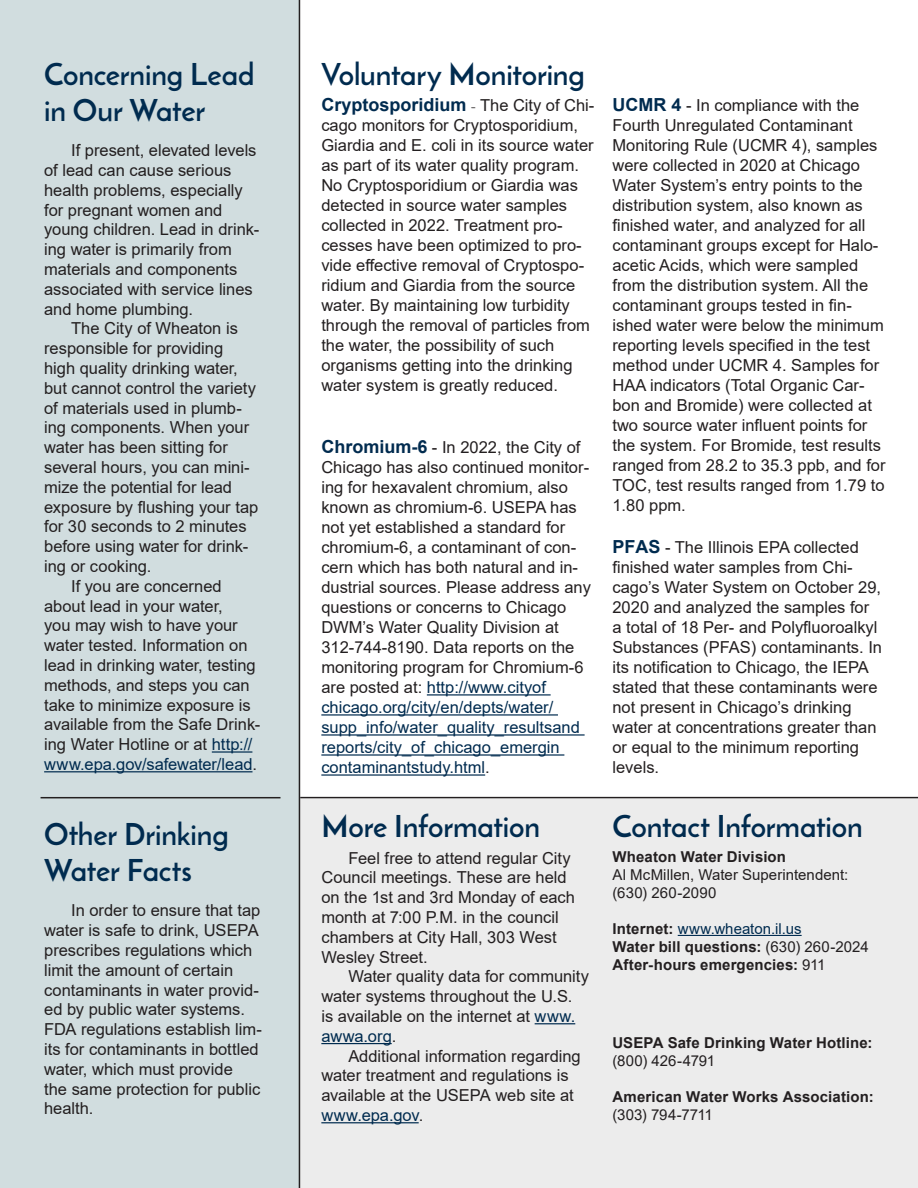
<style>
.page{position:relative;width:918px;height:1188px;background:#fff}
.page>*{position:absolute;margin:0;border:0;box-sizing:border-box;transform-origin:0 0}
.Blue_Subhead{font:700 30px/36px "Josefin Sans";letter-spacing:-.005em;color:#002b4f}
.t1{font:700 18px "Arial";color:#002b4f}
.Body_text{font:16.5px/20.1px "Arial";color:#231f20}
.t2{font:16.5px/20.1px "Arial";color:#002b4f}
.t3{font:700 15px/18px "Arial";letter-spacing:.01em;color:#231f20}
.t4{font:15px/18px "Arial";letter-spacing:.005em;color:#231f20}
.s1{color:#002b4f}
.s2{font-family:"Garamond";font-weight:400;font-size:16.5px;color:#231f20}
.s3{font-weight:400;font-size:16.5px;color:#231f20}
.s4{font-weight:700;font-size:18px;color:#002b4f}
.s5{color:#231f20}
.s6{font-weight:700}
.s7{font-weight:400;color:#002b4f}
.s8{font-weight:400}
</style>
<div class="page">
<div style="left:300px;top:799px;width:618px;height:389px;background:#ececec"></div>
<hr style="left:678px;top:935px;width:124px;height:1px;background:#002b4f">
<hr style="left:427px;top:694px;width:124px;height:2px;background:#002b4f">
<hr style="left:321px;top:714px;width:237px;height:2px;background:#002b4f">
<hr style="left:321px;top:734px;width:264px;height:2px;background:#002b4f">
<hr style="left:321px;top:754px;width:243px;height:2px;background:#002b4f">
<hr style="left:321px;top:774px;width:164px;height:2px;background:#002b4f">
<div style="left:0;top:0;width:299px;height:1188px;background:#d1dddf"></div>
<hr style="left:212px;top:751px;width:40px;height:2px;background:#002b4f">
<hr style="left:44px;top:771px;width:209px;height:1px;background:#002b4f">
<hr style="left:535px;top:1023px;width:40px;height:1px;background:#002b4f">
<hr style="left:321px;top:1043px;width:71px;height:1px;background:#002b4f">
<hr style="left:321px;top:1122px;width:98px;height:1px;background:#002b4f">
<hr style="left:300px;top:797px;width:618px;height:1px;background:#231f20">
<hr style="left:299px;top:0;width:1px;height:1188px;background:#231f20">
<hr style="left:41px;top:797px;width:239px;height:1px;background:#231f20">
<p class="Blue_Subhead" style="left:44px;top:56px;width:212px">Concerning Lead in Our Water</p>
<p class="Body_text" style="left:44px;top:140px;width:217px;text-indent:27px">If present, elevated levels of lead can cause serious health problems, especially for pregnant women and young children. Lead in drink&shy;ing water is primarily from materials and components associated with service lines and home plumbing.</p>
<p class="Body_text" style="left:44px;top:319px;width:216px;text-indent:27px">The City of Wheaton is responsible for providing high quality drinking water, but cannot control the variety of materials used in plumb&shy;ing components. When your water has been sitting for several hours, you can mini&shy;mize the potential for lead exposure by flushing your tap for 30 seconds to 2 minutes before using water for drink&shy;ing or cooking.</p>
<p class="Body_text" style="left:44px;top:576px;width:218px;text-indent:27px">If you are concerned about lead in your water,<br>you may wish to have your water tested. Information on lead in drinking water, testing methods, and steps you can take to minimize exposure is available from the Safe Drink&shy;ing Water Hotline or at <span class="s1">http:// www.epa.gov/safewater/lead</span>.</p>
<p class="Blue_Subhead" style="left:44px;top:816px;width:186px">Other Drinking<br>Water Facts</p>
<p class="Body_text" style="left:44px;top:901px;width:219px;text-indent:27px">In order to ensure that tap water is safe to drink, USEPA prescribes regulations which limit the amount of certain contaminants in water provid&shy;ed by public water systems.<br>FDA regulations establish lim&shy;its for contaminants in bottled water, which must provide<br>the same protection for public health.</p>
<p class="Blue_Subhead" style="left:321px;top:56px;width:265px">Voluntary Monitoring</p>
<p class="t1" style="left:321px;top:92px;width:275px">Cryptosporidium <span class="s2">-</span> <span class="s3">The City of Chi-</span></p>
<p class="Body_text" style="left:321px;top:115px;width:274px">cago monitors for Cryptosporidium, Giardia and E. coli in its source water as part of its water quality program.<br>No Cryptosporidium or Giardia was detected in source water samples collected in 2022. Treatment pro&shy;cesses have been optimized to pro&shy;vide effective removal of Cryptospo&shy;ridium and Giardia from the source water. By maintaining low turbidity through the removal of particles from the water, the possibility of such organisms getting into the drinking water system is greatly reduced.</p>
<p class="Body_text" style="left:321px;top:437px;width:271px"><span class="s4">Chromium-6</span> - In 2022, the City of Chicago has also continued monitor&shy;ing for hexavalent chromium, also known as chromium-6. USEPA has not yet established a standard for chromium-6, a contaminant of con&shy;cern which has both natural and in&shy;dustrial sources. Please address any questions or concerns to Chicago DWM’s Water Quality Division at</p>
<p class="t2" style="left:321px;top:637px;width:264px"><span class="s5">312-744-8190. Data reports on the monitoring program for Chromium-6 are posted at:</span> http://www.cityof chicago.org/city/en/depts/water/ supp_info/water_quality_resultsand reports/city_of_chicago_emergin contaminantstudy.html<span class="s5">.</span></p>
<p class="Blue_Subhead" style="left:321px;top:808px;width:220px">More Information</p>
<p class="Body_text" style="left:321px;top:848px;width:255px;text-indent:27px">Feel free to attend regular City<br>Council meetings. These are held on the 1st and 3rd Monday of each month at 7:00 P.M. in the council chambers at City Hall, 303 West<br>Wesley Street.</p>
<p class="Body_text" style="left:321px;top:967px;width:269px;text-indent:27px">Water quality data for community water systems throughout the U.S.<br>is available on the internet at <span class="s1">www. awwa.org</span>.</p>
<p class="Body_text" style="left:321px;top:1046px;width:261px;text-indent:27px">Additional information regarding water treatment and regulations is available at the USEPA web site at <span class="s1">www.epa.gov</span>.</p>
<p class="Body_text" style="left:612px;top:95px;width:275px"><span class="s4">UCMR 4</span> - In compliance with the Fourth Unregulated Contaminant Monitoring Rule (UCMR 4), samples were collected in 2020 at Chicago Water System’s entry points to the distribution system, also known as finished water, and analyzed for all contaminant groups except for Halo&shy;acetic Acids, which were sampled from the distribution system. All the contaminant groups tested in fin&shy;ished water were below the minimum reporting levels specified in the test method under UCMR 4. Samples for HAA indicators (Total Organic Car&shy;bon and Bromide) were collected at two source water influent points for the system. For Bromide, test results ranged from 28.2 to 35.3 ppb, and for TOC, test results ranged from 1.79 to 1.80 ppm.</p>
<p class="Body_text" style="left:612px;top:537px;width:271px"><span class="s4">PFAS</span> - The Illinois EPA collected finished water samples from Chi&shy;cago’s Water System on October 29,<br>2020 and analyzed the samples for a total of 18 Per- and Polyfluoroalkyl<br>Substances (PFAS) contaminants. In its notification to Chicago, the IEPA stated that these contaminants were not present in Chicago’s drinking water at concentrations greater than or equal to the minimum reporting levels.</p>
<p class="Blue_Subhead" style="left:612px;top:808px;width:252px">Contact Information</p>
<p class="t4" style="left:612px;top:847px;width:237px"><span class="s6">Wheaton Water Division<br></span>Al McMillen, Water Superintendent: (630) 260-2090</p>
<p class="t3" style="left:612px;top:920px;width:258px">Internet: <span class="s7">www.wheaton.il.us<br></span>Water bill questions: <span class="s8">(630) 260-2024<br></span>After-hours emergencies: <span class="s8">911</span></p>
<p class="t3" style="left:612px;top:1034px;width:261px">USEPA Safe Drinking Water Hotline:</p>
<p class="t4" style="left:612px;top:1052px;width:104px">(800) 426-4791</p>
<p class="t3" style="left:612px;top:1088px;width:263px">American Water Works Association:</p>
<p class="t4" style="left:612px;top:1106px;width:102px">(303) 794-7711</p>
</div>
